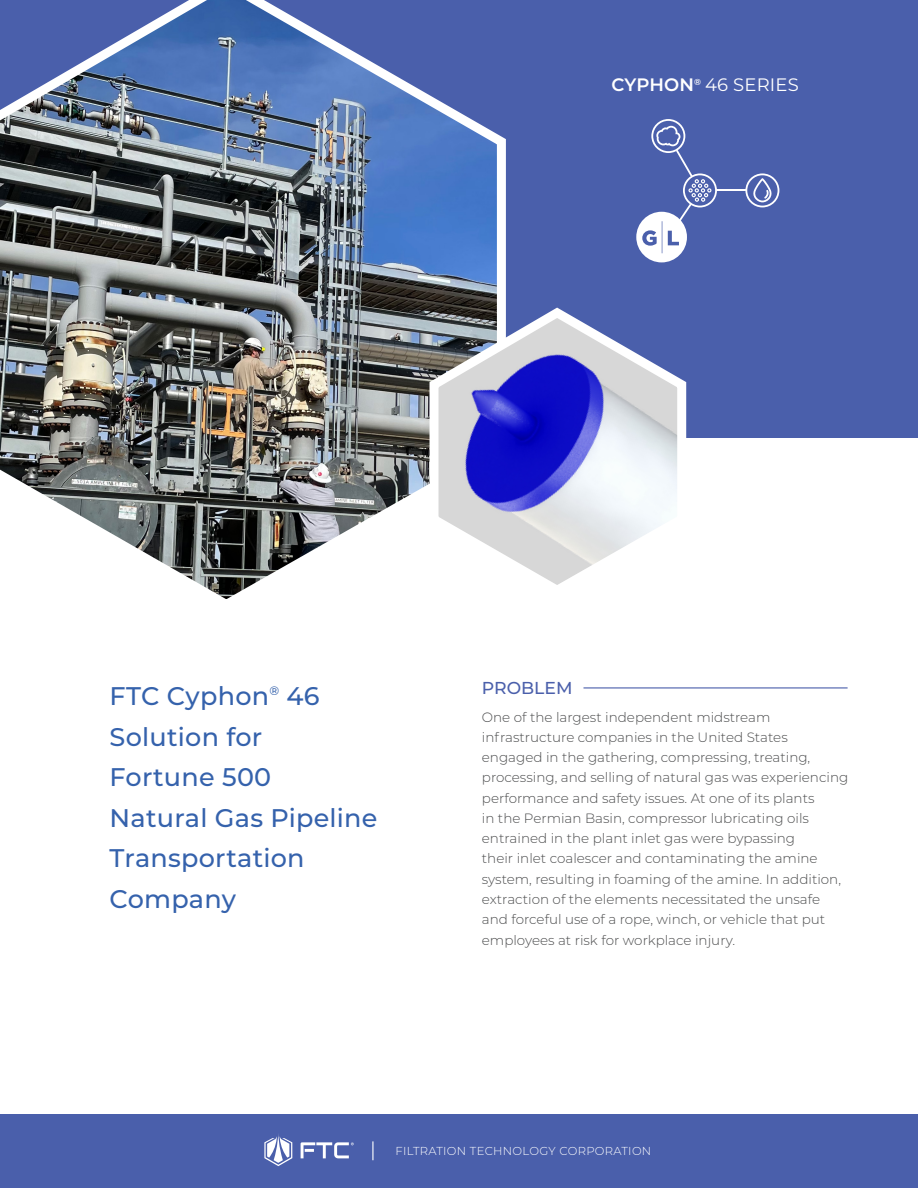
<style>
.page{position:relative;width:918px;height:1188px;background:#fff}
.page>*{position:absolute;margin:0;border:0;box-sizing:border-box;transform-origin:0 0}
.t1{font:500 25.5px/40.5px "Montserrat";letter-spacing:.01em;color:#3562ac}
.t2{font:18px "Montserrat";letter-spacing:.01em;color:#fff}
.t3{font:500 17.25px "Montserrat";color:#4a5fab}
.Heading_2{font:300 13.5px/20.2px "Montserrat";color:#4b4c4d}
.t4{font:300 11.55px "Montserrat";letter-spacing:.025em;color:#fff}
.s1{font-weight:600}
</style>
<div class="page">
<div style="left:0;top:0;width:918px;height:437px;background:#4a5fab"></div>
<hr style="left:584px;top:687px;width:264px;height:1px;background:#4a5fab">
<img style="left:0;top:0;width:506px;height:599px">
<svg style="left:425px;top:300px;width:266px;height:299px"></svg>
<div style="left:0;top:1114px;width:918px;height:74px;background:#4a5fab"></div>
<svg style="left:372px;top:1141px;width:1px;height:19px"></svg>
<hr style="left:716px;top:190px;width:30px;height:1px;background:#fff">
<svg style="left:745px;top:173px;width:34px;height:34px"></svg>
<svg style="left:636px;top:119px;width:81px;height:143px"></svg>
<svg style="left:264px;top:1134px;width:28px;height:32px"></svg>
<svg style="left:301px;top:1142px;width:53px;height:16px"></svg>
<p class="t2" style="left:611px;top:73px;width:189px"><span class="s1">CYPHON</span><sup>®</sup> 46 SERIES</p>
<p class="t1" style="left:110px;top:675px;width:212px">FTC Cyphon<sup>®</sup> 46</p>
<p class="t1" style="left:110px;top:715px;width:154px">Solution for</p>
<p class="t1" style="left:110px;top:756px;width:163px">Fortune 500</p>
<p class="t1" style="left:110px;top:796px;width:269px">Natural Gas Pipeline</p>
<p class="t1" style="left:110px;top:837px;width:197px">Transportation<br>Company</p>
<p class="t3" style="left:482px;top:676px;width:92px">PROBLEM</p>
<p class="Heading_2" style="left:482px;top:706px;width:368px">One of the largest independent midstream infrastructure companies in the United States engaged in the gathering, compressing, treating, processing, and selling of natural gas was experiencing performance and safety issues. At one of its plants<br>in the Permian Basin, compressor lubricating oils entrained in the plant inlet gas were bypassing<br>their inlet coalescer and contaminating the amine system, resulting in foaming of the amine. In addition, extraction of the elements necessitated the unsafe and forceful use of a rope, winch, or vehicle that put employees at risk for workplace injury.</p>
<p class="t4" style="left:396px;top:1143px;width:257px">FILTRATION TECHNOLOGY CORPORATION</p>
</div>
